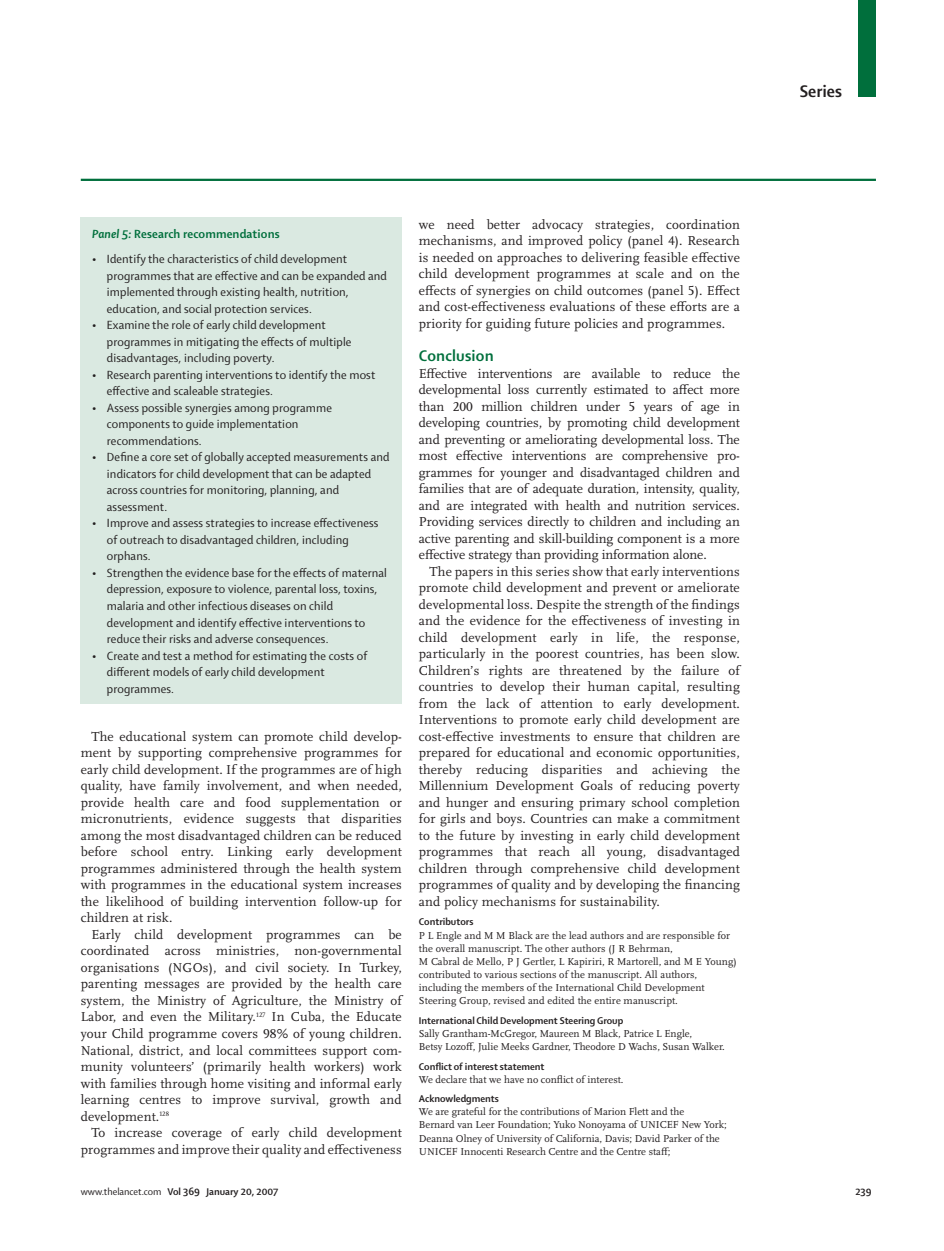
<style>
.page{position:relative;width:944px;height:1251px;background:#fff}
.page>*{position:absolute;margin:0;border:0;box-sizing:border-box;transform-origin:0 0}
.t1{font:700 18px "Shaker 2 Lancet";color:#231f20}
.t2{font:700 16.5px "Shaker 2 Lancet";letter-spacing:.01em;color:#006f3c}
.t3{font:13.5px/16.5px "Scala Lancet Pro";letter-spacing:.01em;color:#231f20;text-align:justify}
.t4{font:12.75px/16.5px "Shaker 2 Lancet";letter-spacing:.01em;color:#231f20}
.t5{font:700 12.75px "Shaker 2 Lancet";letter-spacing:.01em;color:#006f3c}
.t6{font:10.5px/13.2px "Scala Lancet Pro";color:#231f20}
.t7{font:700 10.5px "Shaker 2 Lancet";color:#231f20}
.s1{font-style:italic}
.s2{font-weight:400}
</style>
<div class="page">
<div style="left:859px;top:0;width:17px;height:97px;background:#006f3c"></div>
<hr style="left:81px;top:179px;width:795px;height:2px;background:#006f3c">
<div style="left:81px;top:217px;width:321px;height:486px;background:#dae9e1"></div>
<p class="t5" style="left:92px;top:226px;width:189px"><span class="s1">Panel 5:</span> Research recommendations</p>
<p class="t4" style="left:107px;top:250px;width:282px;text-indent:-15px">• Identify the characteristics of child development programmes that are effective and can be expanded and implemented through existing health, nutrition, education, and social protection services.</p>
<p class="t4" style="left:107px;top:316px;width:246px;text-indent:-15px">• Examine the role of early child development programmes in mitigating the effects of multiple disadvantages, including poverty.</p>
<p class="t4" style="left:107px;top:366px;width:270px;text-indent:-15px">• Research parenting interventions to identify the most effective and scaleable strategies.</p>
<p class="t4" style="left:107px;top:399px;width:227px;text-indent:-15px">• Assess possible synergies among programme components to guide implementation recommendations.</p>
<p class="t4" style="left:107px;top:448px;width:284px;text-indent:-15px">• Define a core set of globally accepted measurements and indicators for child development that can be adapted across countries for monitoring, planning, and assessment.</p>
<p class="t4" style="left:107px;top:514px;width:273px;text-indent:-15px">• Improve and assess strategies to increase effectiveness of outreach to disadvantaged children, including orphans.</p>
<p class="t4" style="left:107px;top:564px;width:282px;text-indent:-15px">• Strengthen the evidence base for the effects of maternal depression, exposure to violence, parental loss, toxins, malaria and other infectious diseases on child development and identify effective interventions to reduce their risks and adverse consequences.</p>
<p class="t4" style="left:107px;top:646px;width:262px;text-indent:-15px">• Create and test a method for estimating the costs of different models of early child development programmes.</p>
<p class="t3" style="left:81px;top:728px;width:323px;text-indent:11px">The educational system can promote child develop&shy;ment by supporting comprehensive programmes for early child development. If the programmes are of high quality, have family involvement, and when needed, provide health care and food supplementation or micronutrients, evidence suggests that disparities among the most disadvantaged children can be reduced before school entry. Linking early development programmes administered through the health system with programmes in the educational system increases the likelihood of building intervention follow-up for children at risk.</p>
<p class="t3" style="left:81px;top:926px;width:323px;text-indent:11px">Early child development programmes can be coordinated across ministries, non-governmental organisations (NGOs), and civil society. In Turkey, parenting messages are provided by the health care system, the Ministry of Agriculture, the Ministry of Labor, and even the Military.<sup>127</sup> In Cuba, the Educate your Child programme covers 98% of young children.<br>National, district, and local committees support com&shy;munity volunteers’ (primarily health workers) work with families through home visiting and informal early learning centres to improve survival, growth and development.<sup>128</sup></p>
<p class="t3" style="left:81px;top:1124px;width:323px;text-align:right">To increase coverage of early child development programmes and improve their quality and effectiveness</p>
<p class="t3" style="left:419px;top:216px;width:323px">we need better advocacy strategies, coordination mechanisms, and improved policy (panel 4). Research is needed on approaches to delivering feasible effective child development programmes at scale and on the effects of synergies on child outcomes (panel 5). Effect and cost-effectiveness evaluations of these efforts are a priority for guiding future policies and programmes.</p>
<p class="t2" style="left:419px;top:345px;width:76px">Conclusion</p>
<p class="t3" style="left:419px;top:365px;width:323px">Effective interventions are available to reduce the developmental loss currently estimated to affect more than 200 million children under 5 years of age in developing countries, by promoting child development and preventing or ameliorating developmental loss. The most effective interventions are comprehensive pro&shy;grammes for younger and disadvantaged children and families that are of adequate duration, intensity, quality, and are integrated with health and nutrition services.<br>Providing services directly to children and including an active parenting and skill-building component is a more effective strategy than providing information alone.</p>
<p class="t3" style="left:419px;top:563px;width:323px;text-indent:11px">The papers in this series show that early interventions promote child development and prevent or ameliorate developmental loss. Despite the strength of the findings and the evidence for the effectiveness of investing in child development early in life, the response, particularly in the poorest countries, has been slow.<br>Children’s rights are threatened by the failure of countries to develop their human capital, resulting from the lack of attention to early development.<br>Interventions to promote early child development are cost-effective investments to ensure that children are prepared for educational and economic opportunities, thereby reducing disparities and achieving the Millennium Development Goals of reducing poverty and hunger and ensuring primary school completion for girls and boys. Countries can make a commitment to the future by investing in early child development programmes that reach all young, disadvantaged children through comprehensive child development programmes of quality and by developing the financing and policy mechanisms for sustainability.</p>
<p class="t7" style="left:419px;top:914px;width:56px">Contributors</p>
<p class="t6" style="left:419px;top:928px;width:319px">P L Engle and M M Black are the lead authors and are responsible for the overall manuscript. The other authors (J R Behrman,<br>M Cabral de Mello, P J Gertler, L Kapiriri, R Martorell, and M E Young) contributed to various sections of the manuscript. All authors, including the members of the International Child Development Steering Group, revised and edited the entire manuscript.</p>
<p class="t7" style="left:419px;top:1013px;width:206px">International Child Development Steering Group</p>
<p class="t6" style="left:419px;top:1026px;width:307px">Sally Grantham-McGregor, Maureen M Black, Patrice L Engle,<br>Betsy Lozoff, Julie Meeks Gardner, Theodore D Wachs, Susan Walker.</p>
<p class="t7" style="left:419px;top:1058px;width:127px">Conflict of interest statement</p>
<p class="t6" style="left:419px;top:1072px;width:206px">We declare that we have no conflict of interest.</p>
<p class="t7" style="left:419px;top:1091px;width:81px">Acknowledgments</p>
<p class="t6" style="left:419px;top:1104px;width:309px">We are grateful for the contributions of Marion Flett and the<br>Bernard van Leer Foundation; Yuko Nonoyama of UNICEF New York; Deanna Olney of University of California, Davis; David Parker of the UNICEF Innocenti Research Centre and the Centre staff;</p>
<h1 class="t1" style="left:800px;top:79px;width:44px">Series</h1>
<p class="t7" style="left:81px;top:1184px;width:199px"><span class="s2">www.thelancet.com</span> Vol 369 January 20, 2007</p>
<p class="t7" style="left:855px;top:1184px;width:18px">239</p>
</div>
